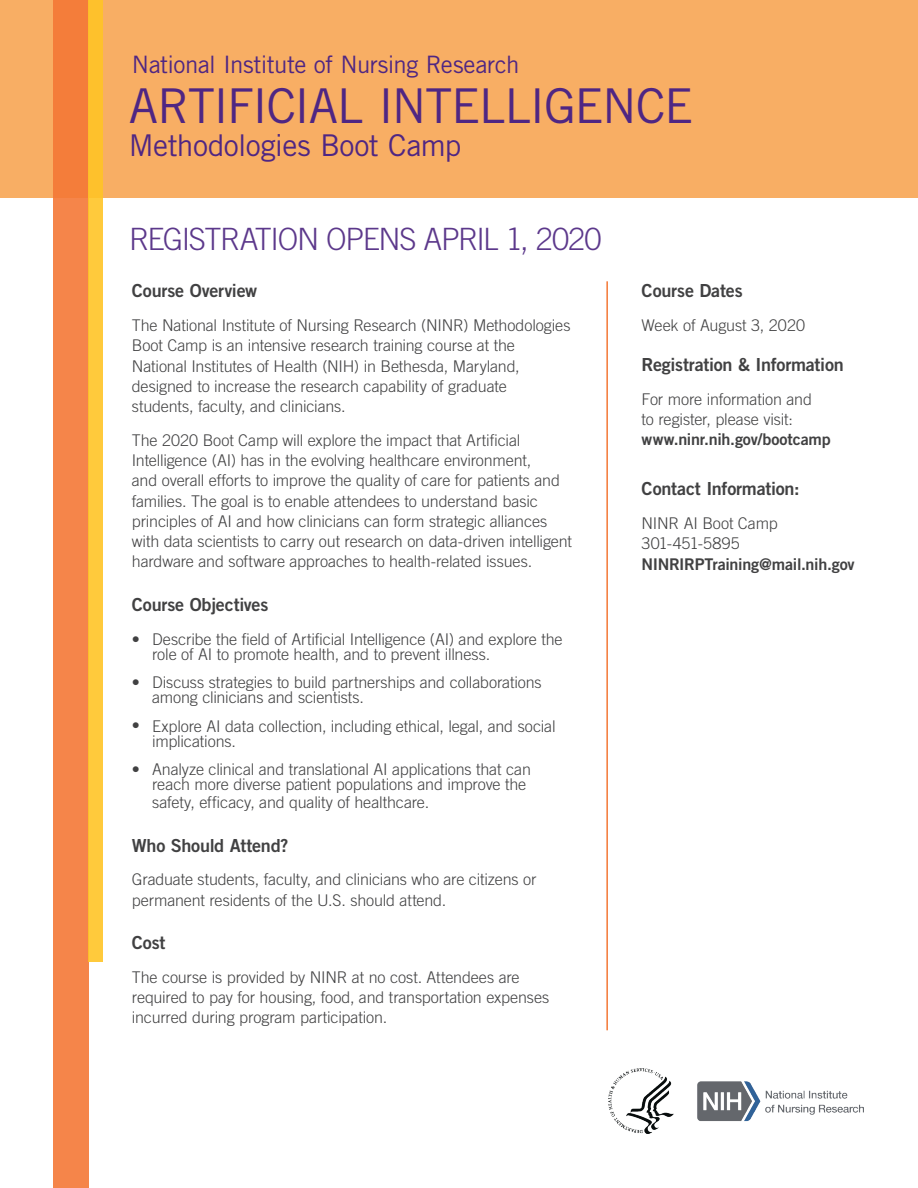
<style>
.page{position:relative;width:918px;height:1188px;background:#fff}
.page>*{position:absolute;margin:0;border:0;box-sizing:border-box;transform-origin:0 0}
.t1{font:48px "Trade Gothic";letter-spacing:-.03em;color:#4f2683}
.t2{font:300 30.75px "Trade Gothic LT Std";letter-spacing:-.045em;color:#5c388b}
.t3{font:30px "Trade Gothic";letter-spacing:-.02em;color:#4f2683}
.t4{font:24px "Trade Gothic";letter-spacing:-.02em;color:#4f2683}
.t5{font:18px "Trade Gothic LT Std Bd 2";letter-spacing:-.01em;color:#414142}
.t6{font:300 16.2px/20.2px "Trade Gothic LT Std";letter-spacing:-.01em;color:#414142}
.t7{font:16.2px/20.2px "Trade Gothic LT Std Bd 2";letter-spacing:-.02em;color:#414142}
.s1{font-family:"Trade Gothic LT Std Bd 2";font-weight:400}
.s2{font-family:"Trade Gothic LT Std";font-weight:300}
</style>
<div class="page">
<div style="left:0;top:0;width:918px;height:198px;background:#f8ae64"></div>
<div style="left:53px;top:0;width:35px;height:1188px;background:linear-gradient(to bottom,#f48041,#f5874e)"></div>
<svg style="left:88px;top:0;width:15px;height:962px;fill:#ffca3c"></svg>
<hr style="left:606px;top:281px;width:2px;height:749px;background:#f47836">
<img style="left:609px;top:1068px;width:255px;height:66px">
<h1 class="t4" style="left:132px;top:50px;width:389px">National Institute of Nursing Research</h1>
<h1 class="t1" style="left:129px;top:77px;width:566px">ARTIFICIAL INTELLIGENCE</h1>
<h1 class="t3" style="left:129px;top:127px;width:334px">Methodologies Boot Camp</h1>
<p class="t2" style="left:129px;top:221px;width:474px">REGISTRATION OPENS APRIL 1, 2020</p>
<p class="t5" style="left:132px;top:280px;width:127px">Course Overview</p>
<p class="t6" style="left:132px;top:315px;width:440px">The National Institute of Nursing Research (NINR) Methodologies Boot Camp is an intensive research training course at the National Institutes of Health (NIH) in Bethesda, Maryland, designed to increase the research capability of graduate students, faculty, and clinicians.</p>
<p class="t6" style="left:132px;top:430px;width:442px">The 2020 Boot Camp will explore the impact that Artificial Intelligence (AI) has in the evolving healthcare environment,<br>and overall efforts to improve the quality of care for patients and families. The goal is to enable attendees to understand basic principles of AI and how clinicians can form strategic alliances with data scientists to carry out research on data-driven intelligent hardware and software approaches to health-related issues.</p>
<p class="t5" style="left:132px;top:593px;width:138px">Course Objectives</p>
<p class="t6" style="left:152px;top:631px;width:412px;line-height:15px;text-indent:-20px">• Describe the field of Artificial Intelligence (AI) and explore the role of AI to promote health, and to prevent illness.</p>
<p class="t6" style="left:152px;top:675px;width:391px;line-height:15px;text-indent:-20px">• Discuss strategies to build partnerships and collaborations among clinicians and scientists.</p>
<p class="t6" style="left:152px;top:718px;width:405px;line-height:15px;text-indent:-20px">• Explore AI data collection, including ethical, legal, and social implications.</p>
<p class="t6" style="left:132px;top:762px;width:401px;line-height:15px;text-align:right">• Analyze clinical and translational AI applications that can reach more diverse patient populations and improve the</p>
<p class="t6" style="left:152px;top:792px;width:279px">safety, efficacy, and quality of healthcare.</p>
<p class="t5" style="left:132px;top:834px;width:158px">Who Should Attend?</p>
<p class="t6" style="left:132px;top:869px;width:406px">Graduate students, faculty, and clinicians who are citizens or permanent residents of the U.S. should attend.</p>
<p class="t5" style="left:132px;top:931px;width:35px">Cost</p>
<p class="t6" style="left:132px;top:967px;width:419px">The course is provided by NINR at no cost. Attendees are required to pay for housing, food, and transportation expenses incurred during program participation.</p>
<p class="t5" style="left:642px;top:280px;width:103px">Course Dates</p>
<p class="t6" style="left:642px;top:315px;width:165px">Week of August 3, 2020</p>
<p class="t5" style="left:642px;top:353px;width:204px">Registration &amp; Information</p>
<p class="t6" style="left:642px;top:388px;width:191px">For more information and<br>to register, please visit: <span class="s1">www.ninr.nih.gov/bootcamp</span></p>
<p class="t5" style="left:642px;top:478px;width:160px">Contact Information:</p>
<p class="t7" style="left:642px;top:513px;width:215px"><span class="s2">NINR AI Boot Camp<br>301-451-5895<br></span>NINRIRPTraining@mail.nih.gov</p>
</div>
